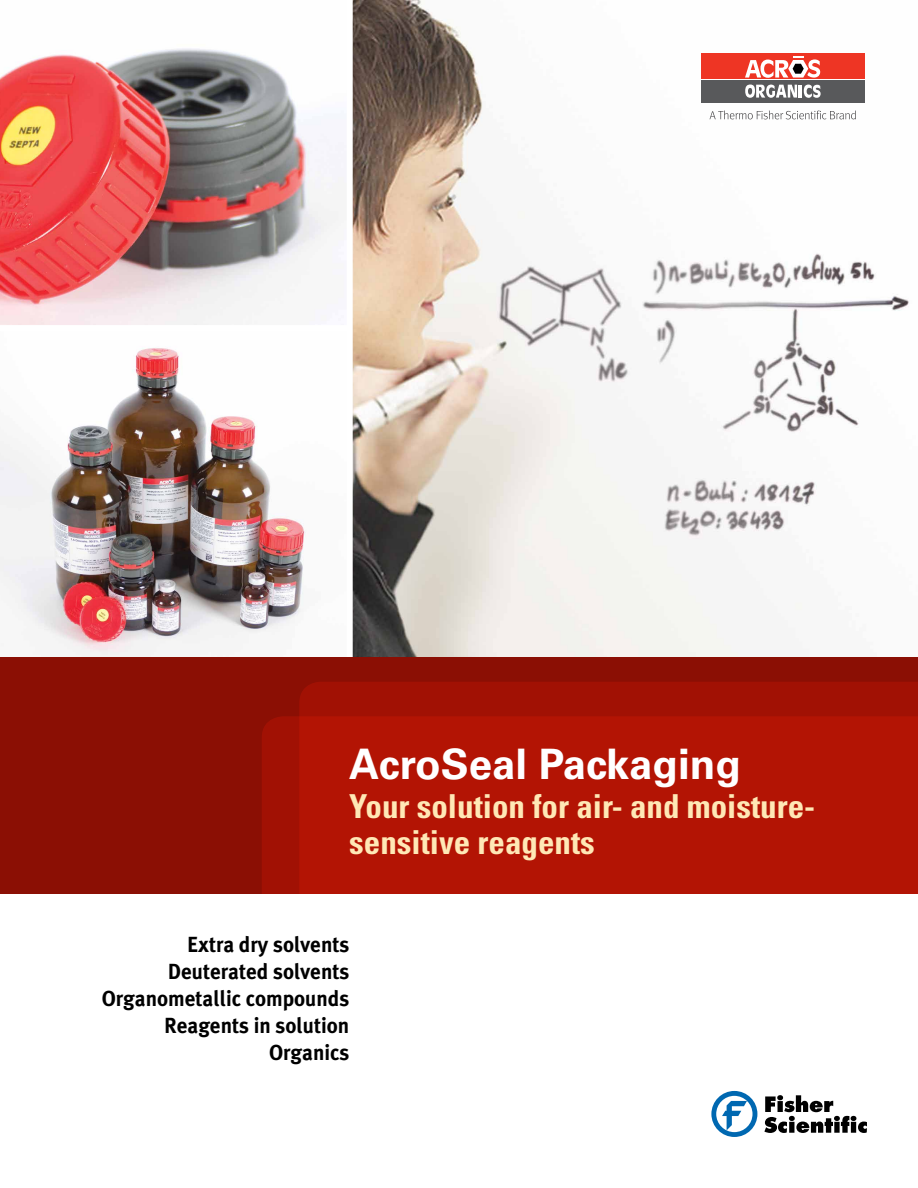
<style>
.page{position:relative;width:918px;height:1188px;background:#fff}
.page>*{position:absolute;margin:0;border:0;box-sizing:border-box;transform-origin:0 0}
.t1{font:700 42px "Univers LT Std";color:#fff}
.t2{font:700 condensed 33px/36px "Univers LT Std";color:#ffe8b6}
.t3{font:700 21.9px/27px "Meta Plus";color:#000;text-align:right;scale:.96 1}
</style>
<div class="page">
<img style="left:0;top:348px;width:306px;height:309px">
<img style="left:353px;top:0;width:556px;height:657px">
<img style="left:0;top:48px;width:346px;height:277px">
<hr style="left:701px;top:80px;width:164px;height:3px;background:#58595b">
<hr style="left:701px;top:84px;width:164px;height:3px;background:#58595b">
<hr style="left:701px;top:88px;width:164px;height:3px;background:#58595b">
<hr style="left:701px;top:92px;width:164px;height:3px;background:#58595b">
<hr style="left:701px;top:95px;width:164px;height:4px;background:#58595b">
<hr style="left:701px;top:99px;width:164px;height:3px;background:#58595b">
<div style="left:701px;top:54px;width:164px;height:25px;background:#ee3524"></div>
<svg style="left:745px;top:56px;width:75px;height:22px"></svg>
<svg style="left:745px;top:85px;width:76px;height:13px"></svg>
<svg style="left:710px;top:104px;width:146px;height:15px"></svg>
<svg style="left:711px;top:1091px;width:46px;height:46px"></svg>
<svg style="left:764px;top:1095px;width:103px;height:38px"></svg>
<div style="left:0;top:657px;width:918px;height:6px;background:#8b0f04"></div>
<div style="left:0;top:660px;width:918px;height:233px;background:#8b0f04"></div>
<div style="left:299px;top:682px;width:619px;height:34px;background:#a11104"></div>
<div style="left:262px;top:716px;width:656px;height:178px;background:#b31404"></div>
<h1 class="t1" style="left:349px;top:739px;width:393px">AcroSeal Packaging</h1>
<h2 class="t2" style="left:349px;top:788px;width:467px">Your solution for air- and moisture&shy;sensitive reagents</h2>
<p class="t3" style="left:102px;top:931px;width:259px">Extra dry solvents<br>Deuterated solvents<br>Organometallic compounds<br>Reagents in solution<br>Organics</p>
</div>
